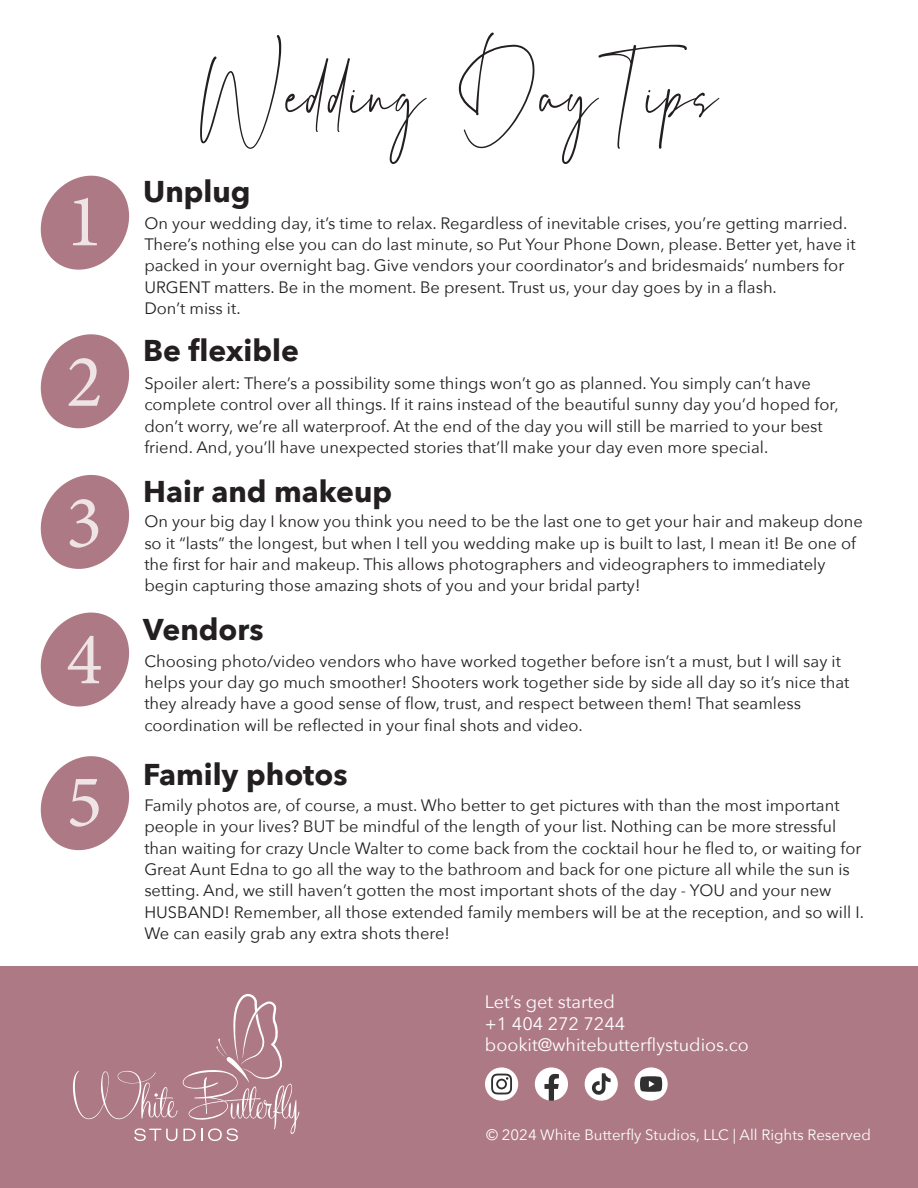
<style>
.page{position:relative;width:918px;height:1188px;background:#fff}
.page>*{position:absolute;margin:0;border:0;box-sizing:border-box;transform-origin:0 0}
.t1{font:114.3px "Katty Diona";color:#231f20}
.t2{font:700 30px "Avenir Next";color:#231f20}
.t3{font:18px/21.3px "Avenir Next";color:#fff}
.t4{font:16.5px/21.3px "Avenir Next";color:#231f20}
.t5{font:15px "Avenir Next";color:#fff}
</style>
<div class="page">
<div style="left:0;top:966px;width:918px;height:222px;background:#ad7985"></div>
<svg style="left:73px;top:994px;width:226px;height:147px"></svg>
<div style="left:485px;top:1067px;width:33px;height:34px;background:#fff;border-radius:50%"></div>
<svg style="left:491px;top:1074px;width:21px;height:20px"></svg>
<svg style="left:535px;top:1067px;width:33px;height:34px"></svg>
<div style="left:634px;top:1067px;width:34px;height:34px;background:#fff;border-radius:50%"></div>
<svg style="left:640px;top:1076px;width:22px;height:16px"></svg>
<div style="left:585px;top:1067px;width:33px;height:34px;background:#fff;border-radius:50%"></div>
<svg style="left:592px;top:1073px;width:19px;height:22px"></svg>
<svg style="left:40px;top:175px;width:90px;height:95px"></svg>
<svg style="left:40px;top:334px;width:90px;height:95px"></svg>
<svg style="left:40px;top:475px;width:90px;height:94px"></svg>
<svg style="left:40px;top:612px;width:90px;height:95px"></svg>
<svg style="left:40px;top:756px;width:90px;height:95px"></svg>
<h1 class="t1" style="left:200px;top:6px;width:520px">Wedding DayTips</h1>
<h2 class="t2" style="left:143px;top:166px;width:109px">Unplug</h2>
<p class="t4" style="left:144px;top:212px;width:713px">On your wedding day, it’s time to relax. Regardless of inevitable crises, you’re getting married.<br>There’s nothing else you can do last minute, so Put Your Phone Down, please. Better yet, have it packed in your overnight bag. Give vendors your coordinator’s and bridesmaids’ numbers for URGENT matters. Be in the moment. Be present. Trust us, your day goes by in a flash.<br>Don’t miss it.</p>
<h2 class="t2" style="left:143px;top:324px;width:157px">Be flexible</h2>
<p class="t4" style="left:144px;top:372px;width:696px">Spoiler alert: There’s a possibility some things won’t go as planned. You simply can’t have complete control over all things. If it rains instead of the beautiful sunny day you’d hoped for, don’t worry, we’re all waterproof. At the end of the day you will still be married to your best friend. And, you’ll have unexpected stories that’ll make your day even more special.</p>
<h2 class="t2" style="left:143px;top:465px;width:250px">Hair and makeup</h2>
<p class="t4" style="left:144px;top:510px;width:720px">On your big day I know you think you need to be the last one to get your hair and makeup done so it “lasts” the longest, but when I tell you wedding make up is built to last, I mean it! Be one of the first for hair and makeup. This allows photographers and videographers to immediately begin capturing those amazing shots of you and your bridal party!</p>
<h2 class="t2" style="left:143px;top:603px;width:122px">Vendors</h2>
<p class="t4" style="left:144px;top:650px;width:706px">Choosing photo/video vendors who have worked together before isn’t a must, but I will say it helps your day go much smoother! Shooters work together side by side all day so it’s nice that they already have a good sense of flow, trust, and respect between them! That seamless coordination will be reflected in your final shots and video.</p>
<h2 class="t2" style="left:143px;top:748px;width:206px">Family photos</h2>
<p class="t4" style="left:144px;top:794px;width:721px">Family photos are, of course, a must. Who better to get pictures with than the most important people in your lives? BUT be mindful of the length of your list. Nothing can be more stressful than waiting for crazy Uncle Walter to come back from the cocktail hour he fled to, or waiting for Great Aunt Edna to go all the way to the bathroom and back for one picture all while the sun is setting. And, we still haven’t gotten the most important shots of the day - YOU and your new HUSBAND! Remember, all those extended family members will be at the reception, and so will I.<br>We can easily grab any extra shots there!</p>
<p class="t3" style="left:485px;top:991px;width:265px">Let’s get started<br>+1 404 272 7244 bookit@whitebutterflystudios.co</p>
<p class="t5" style="left:486px;top:1122px;width:386px">© 2024 White Butterfly Studios, LLC | All Rights Reserved</p>
</div>
